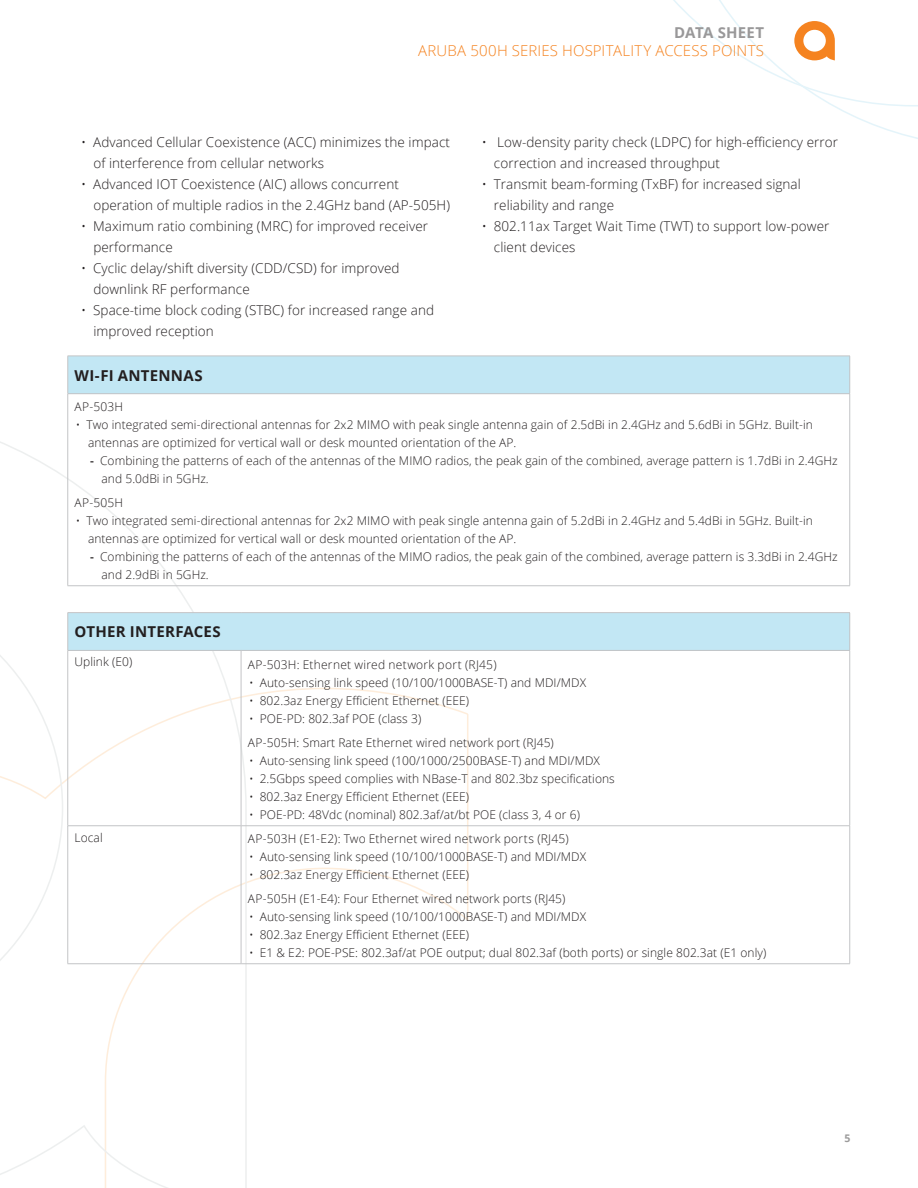
<style>
.page{position:relative;width:918px;height:1188px;background:#fff}
.page>*{position:absolute;margin:0;border:0;box-sizing:border-box;transform-origin:0 0}
.t1{font:300 15px "Open Sans";letter-spacing:.015em;color:#f58320}
.t2{font:700 15px "Open Sans";letter-spacing:.02em;color:#231f20}
.t3{font:700 15px "Open Sans";letter-spacing:.01em;color:#999899}
.t4{font:300 13.5px/21px "Open Sans";letter-spacing:.005em;color:#231f20}
.t5{font:300 12px/18px "Open Sans";letter-spacing:.005em;color:#231f20}
.t6{font:300 12px "Open Sans";letter-spacing:.025em;color:#231f20}
.t7{font:700 10.5px "Open Sans";color:#9c9b9b}
.s1{font-weight:600}
</style>
<div class="page">
<svg style="left:248px;top:688px;width:222px;height:277px"></svg>
<svg style="left:0;top:407px;width:248px;height:781px"></svg>
<svg style="left:673px;top:0;width:245px;height:139px"></svg>
<div style="left:68px;top:356px;width:782px;height:38px;background:#c2e7f4"></div>
<hr style="left:67px;top:394px;width:1px;height:191px;background:#c3c4c6">
<hr style="left:849px;top:394px;width:1px;height:191px;background:#c3c4c6">
<hr style="left:68px;top:393px;width:782px;height:1px;background:#c3c4c6">
<hr style="left:68px;top:585px;width:782px;height:1px;background:#c3c4c6">
<hr style="left:68px;top:356px;width:782px;height:1px;background:#c3c4c6">
<hr style="left:67px;top:356px;width:1px;height:37px;background:#c3c4c6">
<hr style="left:849px;top:356px;width:1px;height:37px;background:#c3c4c6">
<div style="left:68px;top:613px;width:782px;height:37px;background:#c2e7f4"></div>
<hr style="left:849px;top:613px;width:1px;height:37px;background:#c3c4c6">
<hr style="left:67px;top:651px;width:1px;height:174px;background:#c3c4c6">
<hr style="left:241px;top:651px;width:1px;height:174px;background:#c3c4c6">
<hr style="left:849px;top:651px;width:1px;height:174px;background:#c3c4c6">
<hr style="left:67px;top:826px;width:1px;height:137px;background:#c3c4c6">
<hr style="left:241px;top:826px;width:1px;height:137px;background:#c3c4c6">
<hr style="left:849px;top:826px;width:1px;height:137px;background:#c3c4c6">
<hr style="left:68px;top:650px;width:173px;height:1px;background:#c3c4c6">
<hr style="left:241px;top:650px;width:609px;height:1px;background:#c3c4c6">
<hr style="left:68px;top:825px;width:173px;height:1px;background:#c3c4c6">
<hr style="left:241px;top:825px;width:609px;height:1px;background:#c3c4c6">
<hr style="left:68px;top:963px;width:173px;height:1px;background:#c3c4c6">
<hr style="left:241px;top:963px;width:609px;height:1px;background:#c3c4c6">
<hr style="left:67px;top:613px;width:1px;height:37px;background:#c3c4c6">
<hr style="left:68px;top:612px;width:173px;height:1px;background:#c3c4c6">
<hr style="left:241px;top:612px;width:609px;height:1px;background:#c3c4c6">
<p class="t3" style="left:674px;top:22px;width:92px">DATA SHEET</p>
<p class="t1" style="left:418px;top:41px;width:347px">ARUBA 500H SERIES HOSPITALITY ACCESS POINTS</p>
<p class="t4" style="left:93px;top:131px;width:358px;text-indent:-12px">• Advanced Cellular Coexistence (ACC) minimizes the impact of interference from cellular networks</p>
<p class="t4" style="left:93px;top:173px;width:358px;text-indent:-12px">• Advanced IOT Coexistence (AIC) allows concurrent operation of multiple radios in the 2.4GHz band (AP-505H)</p>
<p class="t4" style="left:93px;top:215px;width:336px;text-indent:-12px">• Maximum ratio combining (MRC) for improved receiver performance</p>
<p class="t4" style="left:93px;top:257px;width:308px;text-indent:-12px">• Cyclic delay/shift diversity (CDD/CSD) for improved downlink RF performance</p>
<p class="t4" style="left:93px;top:299px;width:342px;text-indent:-12px">• Space-time block coding (STBC) for increased range and improved reception</p>
<p class="t4" style="left:494px;top:131px;width:346px;text-indent:-12px">• Low-density parity check (LDPC) for high-efficiency error correction and increased throughput</p>
<p class="t4" style="left:494px;top:173px;width:309px;text-indent:-12px">• Transmit beam-forming (TxBF) for increased signal reliability and range</p>
<p class="t4" style="left:494px;top:215px;width:337px;text-indent:-12px">• 802.11ax Target Wait Time (TWT) to support low-power client devices</p>
<p class="t2" style="left:75px;top:365px;width:130px">WI-FI ANTENNAS</p>
<p class="t5" style="left:75px;top:397px;width:50px">AP-503H</p>
<p class="t5" style="left:88px;top:415px;width:726px;text-indent:-12px">• Two integrated semi-directional antennas for 2x2 MIMO with peak single antenna gain of 2.5dBi in 2.4GHz and 5.6dBi in 5GHz. Built-in antennas are optimized for vertical wall or desk mounted orientation of the AP.</p>
<p class="t5" style="left:102px;top:451px;width:738px;text-indent:-11px"><span class="s1">-</span> Combining the patterns of each of the antennas of the MIMO radios, the peak gain of the combined, average pattern is 1.7dBi in 2.4GHz and 5.0dBi in 5GHz.</p>
<p class="t5" style="left:75px;top:493px;width:50px">AP-505H</p>
<p class="t5" style="left:88px;top:511px;width:726px;text-indent:-12px">• Two integrated semi-directional antennas for 2x2 MIMO with peak single antenna gain of 5.2dBi in 2.4GHz and 5.4dBi in 5GHz. Built-in antennas are optimized for vertical wall or desk mounted orientation of the AP.</p>
<p class="t5" style="left:102px;top:547px;width:738px;text-indent:-11px"><span class="s1">-</span> Combining the patterns of each of the antennas of the MIMO radios, the peak gain of the combined, average pattern is 3.3dBi in 2.4GHz and 2.9dBi in 5GHz.</p>
<p class="t2" style="left:75px;top:621px;width:148px">OTHER INTERFACES</p>
<p class="t5" style="left:75px;top:653px;width:59px">Uplink (E0)</p>
<p class="t6" style="left:248px;top:656px;width:250px">AP-503H: Ethernet wired network port (RJ45)</p>
<p class="t5" style="left:249px;top:673px;width:339px">• Auto-sensing link speed (10/100/1000BASE-T) and MDI/MDX</p>
<p class="t5" style="left:249px;top:691px;width:221px">• 802.3az Energy Efficient Ethernet (EEE)</p>
<p class="t5" style="left:248px;top:706px;width:308px;line-height:24px">• POE-PD: 802.3af POE (class 3)<br>AP-505H: Smart Rate Ethernet wired network port (RJ45)</p>
<p class="t5" style="left:249px;top:751px;width:352px">• Auto-sensing link speed (100/1000/2500BASE-T) and MDI/MDX</p>
<p class="t5" style="left:249px;top:769px;width:367px">• 2.5Gbps speed complies with NBase-T and 802.3bz specifications</p>
<p class="t5" style="left:249px;top:787px;width:221px">• 802.3az Energy Efficient Ethernet (EEE)</p>
<p class="t5" style="left:249px;top:805px;width:332px">• POE-PD: 48Vdc (nominal) 802.3af/at/bt POE (class 3, 4 or 6)</p>
<p class="t5" style="left:75px;top:828px;width:30px">Local</p>
<p class="t5" style="left:248px;top:829px;width:323px">AP-503H (E1-E2): Two Ethernet wired network ports (RJ45)</p>
<p class="t5" style="left:249px;top:847px;width:339px">• Auto-sensing link speed (10/100/1000BASE-T) and MDI/MDX</p>
<p class="t5" style="left:248px;top:862px;width:319px;line-height:24px">• 802.3az Energy Efficient Ethernet (EEE)<br>AP-505H (E1-E4): Four Ethernet wired network ports (RJ45)</p>
<p class="t5" style="left:249px;top:907px;width:339px">• Auto-sensing link speed (10/100/1000BASE-T) and MDI/MDX</p>
<p class="t5" style="left:249px;top:925px;width:221px">• 802.3az Energy Efficient Ethernet (EEE)</p>
<p class="t5" style="left:249px;top:943px;width:519px">• E1 &amp; E2: POE-PSE: 802.3af/at POE output; dual 802.3af (both ports) or single 802.3at (E1 only)</p>
<p class="t7" style="left:845px;top:1131px;width:7px">5</p>
</div>
